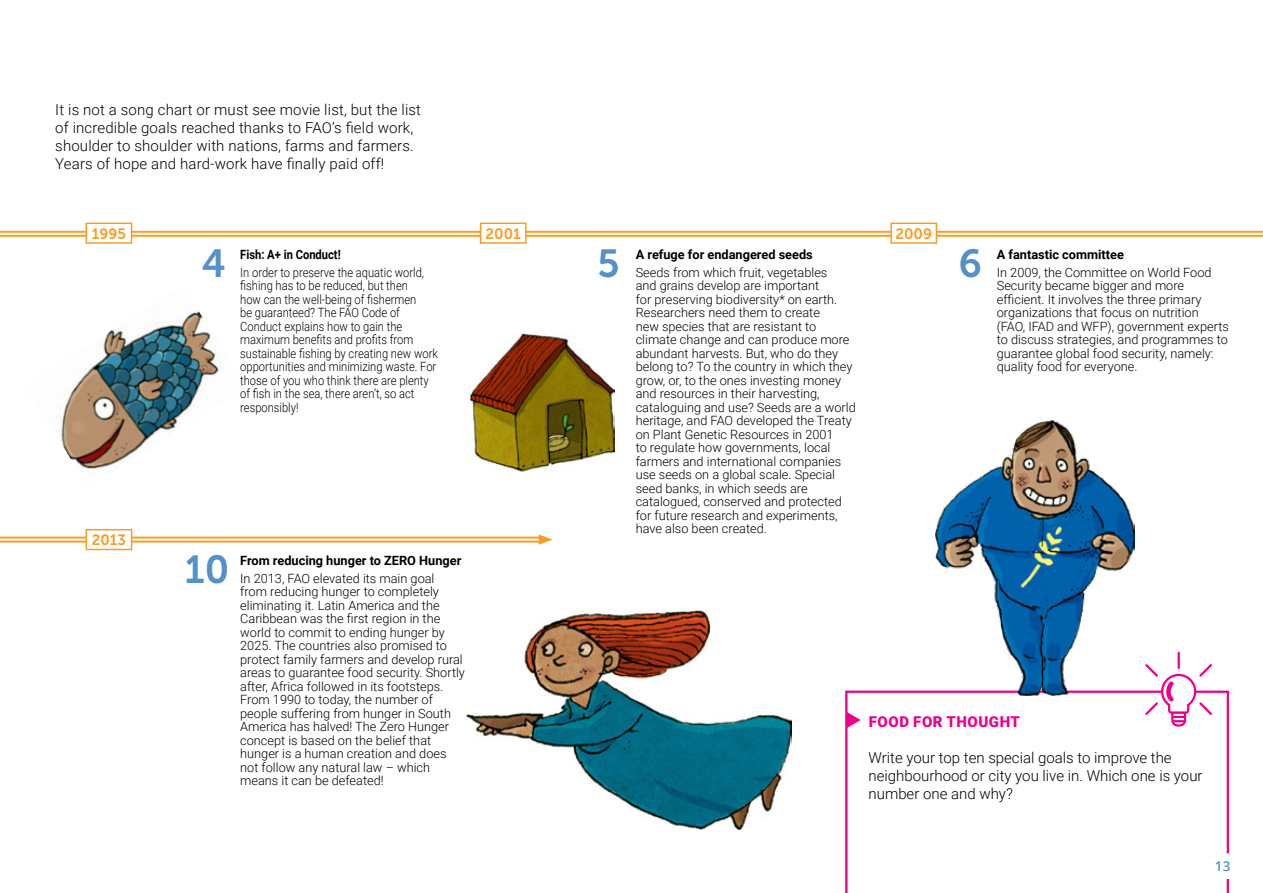
<style>
.page{position:relative;width:1263px;height:893px;background:#fff}
.page>*{position:absolute;margin:0;border:0;box-sizing:border-box;transform-origin:0 0}
.t1{font:39px "Museo Sans 700";color:#5391c6}
.t2{font:300 15px/18px "Roboto";letter-spacing:.01em;color:#000}
.t3{font:15px "Museo Sans 700";color:#f99d25}
.t4{font:900 15px "Roboto";letter-spacing:.035em;color:#ec008c}
.t5{font:600 13.5px "Open Sans";color:#5391c6}
.t6{font:300 12.75px/13.5px "Roboto";color:#000}
.t7{font:300 12.75px/13.5px "Roboto";color:#000;scale:.88 1}
.t8{font:700 12.75px "Roboto";color:#000}
.t9{font:700 12.75px "Roboto";color:#000;scale:.88 1}
</style>
<div class="page">
<img style="left:466px;top:611px;width:325px;height:218px">
<img style="left:471px;top:332px;width:143px;height:140px">
<img style="left:61px;top:311px;width:158px;height:159px">
<hr style="left:0;top:235px;width:1263px;height:2px;background:#f99d25">
<hr style="left:0;top:231px;width:1263px;height:2px;background:#f99d25">
<hr style="left:0;top:541px;width:543px;height:2px;background:#f99d25">
<hr style="left:0;top:537px;width:543px;height:2px;background:#f99d25">
<svg style="left:539px;top:534px;width:14px;height:11px"></svg>
<div style="left:86px;top:223px;width:46px;height:20px;background:#fff"></div>
<div style="left:86px;top:223px;width:46px;height:21px;border:2px solid #f99d25"></div>
<div style="left:86px;top:530px;width:46px;height:19px;background:#fff"></div>
<div style="left:86px;top:529px;width:46px;height:21px;border:2px solid #f99d25"></div>
<div style="left:481px;top:223px;width:45px;height:20px;background:#fff"></div>
<div style="left:480px;top:223px;width:47px;height:21px;border:2px solid #f99d25"></div>
<div style="left:891px;top:223px;width:45px;height:20px;background:#fff"></div>
<div style="left:890px;top:223px;width:47px;height:21px;border:2px solid #f99d25"></div>
<svg style="left:845px;top:690px;width:384px;height:203px"></svg>
<img style="left:936px;top:420px;width:199px;height:275px">
<svg style="left:1143px;top:651px;width:71px;height:77px"></svg>
<p class="t2" style="left:55px;top:100px;width:367px">It is not a song chart or must see movie list, but the list of incredible goals reached thanks to FAO’s field work, shoulder to shoulder with nations, farms and farmers.<br>Years of hope and hard-work have finally paid off!</p>
<p class="t3" style="left:92px;top:225px;width:36px">1995</p>
<p class="t3" style="left:92px;top:532px;width:36px">2013</p>
<p class="t3" style="left:486px;top:225px;width:37px">2001</p>
<p class="t3" style="left:895px;top:225px;width:38px">2009</p>
<h1 class="t1" style="left:202px;top:241px;width:26px">4</h1>
<h1 class="t1" style="left:597px;top:241px;width:24px">5</h1>
<h1 class="t1" style="left:958px;top:241px;width:25px">6</h1>
<p class="t8" style="left:636px;top:245px;width:179px">A refuge for endangered seeds</p>
<p class="t6" style="left:636px;top:265px;width:222px">Seeds from which fruit, vegetables<br>and grains develop are important<br>for preserving biodiversity* on earth.<br>Researchers need them to create<br>new species that are resistant to climate change and can produce more abundant harvests. But, who do they belong to? To the country in which they grow, or, to the ones investing money and resources in their harvesting, cataloguing and use? Seeds are a world heritage, and FAO developed the Treaty on Plant Genetic Resources in 2001<br>to regulate how governments, local farmers and international companies use seeds on a global scale. Special seed banks, in which seeds are catalogued, conserved and protected for future research and experiments, have also been created.</p>
<p class="t9" style="left:240px;top:245px;width:116px">Fish: A+ in Conduct!</p>
<p class="t7" style="left:240px;top:265px;width:226px">In order to preserve the aquatic world, fishing has to be reduced, but then<br>how can the well-being of fishermen<br>be guaranteed? The FAO Code of Conduct explains how to gain the maximum benefits and profits from sustainable fishing by creating new work opportunities and minimizing waste. For those of you who think there are plenty of fish in the sea, there aren’t, so act responsibly!</p>
<p class="t8" style="left:997px;top:245px;width:129px">A fantastic committee</p>
<p class="t6" style="left:997px;top:265px;width:234px">In 2009, the Committee on World Food Security became bigger and more efficient. It involves the three primary organizations that focus on nutrition (FAO, IFAD and WFP), government experts to discuss strategies, and programmes to guarantee global food security, namely: quality food for everyone.</p>
<h1 class="t1" style="left:185px;top:547px;width:46px">10</h1>
<p class="t8" style="left:240px;top:551px;width:223px">From reducing hunger to ZERO Hunger</p>
<p class="t6" style="left:240px;top:571px;width:226px">In 2013, FAO elevated its main goal<br>from reducing hunger to completely eliminating it. Latin America and the Caribbean was the first region in the world to commit to ending hunger by 2025. The countries also promised to protect family farmers and develop rural areas to guarantee food security. Shortly after, Africa followed in its footsteps.<br>From 1990 to today, the number of people suffering from hunger in South America has halved! The Zero Hunger concept is based on the belief that hunger is a human creation and does not follow any natural law – which means it can be defeated!</p>
<p class="t4" style="left:869px;top:711px;width:153px">FOOD FOR THOUGHT</p>
<p class="t2" style="left:868px;top:748px;width:336px">Write your top ten special goals to improve the neighbourhood or city you live in. Which one is your number one and why?</p>
<p class="t5" style="left:1215px;top:856px;width:17px">13</p>
</div>
